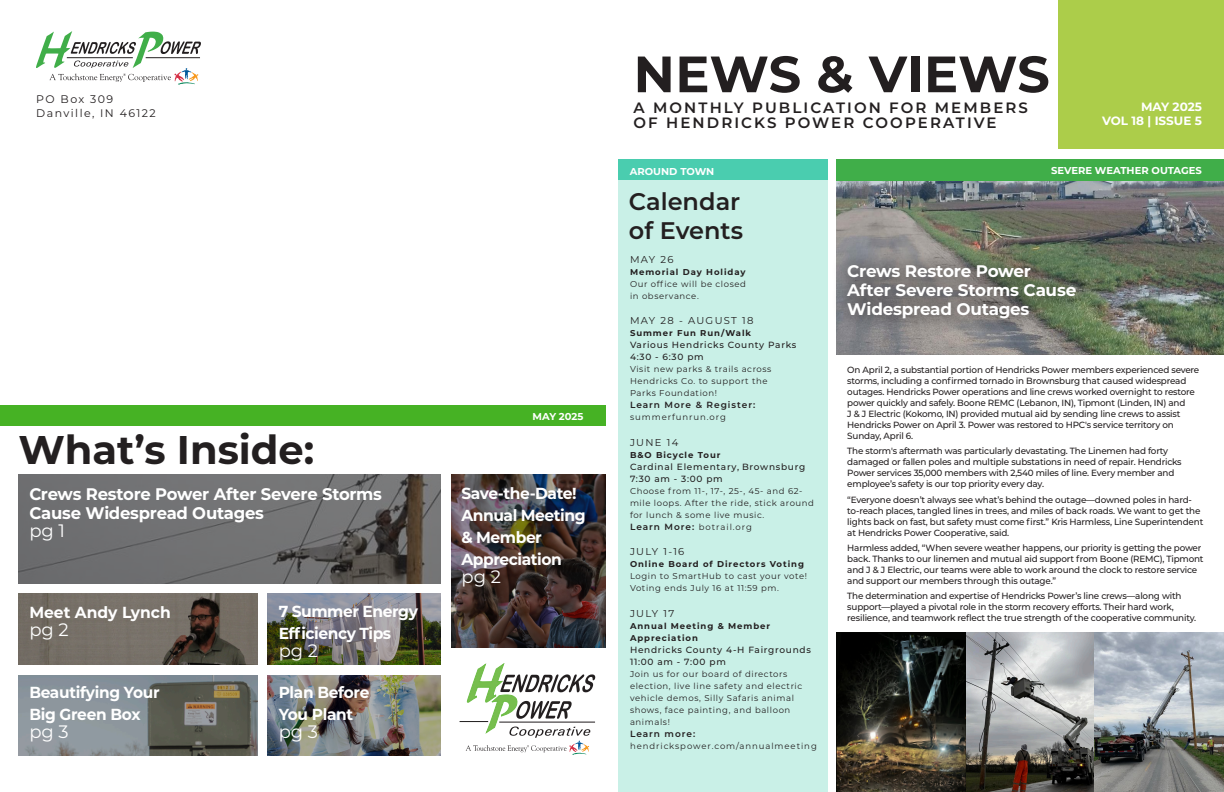
<style>
.page{position:relative;width:1224px;height:792px;background:#fff}
.page>*{position:absolute;margin:0;border:0;box-sizing:border-box;transform-origin:0 0}
.t1{font:700 51px "Montserrat";color:#231f20}
.t2{font:700 40px "Montserrat";color:#231f20}
.t3{font:600 24px "Montserrat";color:#231f20}
.t4{font:18px "Montserrat";color:#fff}
.t5{font:700 16.8px/19px "Montserrat";letter-spacing:-.015em;color:#fff}
.t6{font:700 16px/22px "Montserrat";letter-spacing:-.03em;color:#fff}
.t7{font:700 16px/22px "Montserrat";letter-spacing:-.03em;color:#fff;scale:.96 1}
.t8{font:700 16px "Montserrat";color:#fff}
.t9{font:600 15px "Montserrat";letter-spacing:.14em;color:#231f20}
.t10{font:700 12px/14.4px "Montserrat";color:#fff;text-align:right}
.t11{font:11px "Montserrat";letter-spacing:.13em;color:#231f20}
.t12{font:10px "Montserrat";letter-spacing:.13em;color:#231f20}
.t13{font:700 10px "Montserrat";color:#fff}
.t14{font:500 9px/11px "Montserrat";letter-spacing:-.02em;color:#231f20}
.t15{font:500 9px/12px "Montserrat";letter-spacing:.08em;color:#231f20}
.t16{font:600 9px "Montserrat";letter-spacing:.11em;color:#231f20}
.t17{font:8.5px/12px "Montserrat";letter-spacing:.07em;color:#231f20}
.t18{font:700 8.5px/12px "Montserrat";letter-spacing:.11em;color:#231f20}
.t19{font:8.5px "Montserrat";letter-spacing:.11em;color:#231f20}
.s1{font-weight:700}
.s2{font-weight:600;font-size:9px}
</style>
<div class="page">
<img style="left:966px;top:633px;width:128px;height:159px">
<svg style="left:1094px;top:633px;width:130px;height:159px;background:#93999d"></svg>
<img style="left:837px;top:181px;width:387px;height:173px">
<img style="left:837px;top:633px;width:129px;height:159px">
<img style="left:18px;top:474px;width:423px;height:110px">
<img style="left:267px;top:675px;width:174px;height:81px">
<img style="left:18px;top:593px;width:239px;height:72px">
<img style="left:451px;top:474px;width:155px;height:174px">
<img style="left:267px;top:593px;width:174px;height:72px">
<div style="left:1059px;top:0;width:165px;height:148px;background:#accd4a"></div>
<svg style="left:36px;top:31px;width:165px;height:54px"></svg>
<div style="left:0;top:405px;width:606px;height:20px;background:#46b224"></div>
<svg style="left:460px;top:663px;width:135px;height:92px"></svg>
<img style="left:18px;top:675px;width:239px;height:81px">
<div style="left:618px;top:173px;width:210px;height:619px;background:#c9f0e7"></div>
<div style="left:618px;top:160px;width:210px;height:20px;background:#4acdaf"></div>
<div style="left:837px;top:160px;width:387px;height:21px;background:#40ae49"></div>
<svg style="left:836px;top:249px;width:255px;height:86px;background:#73776e"></svg>
<p class="t11" style="left:36px;top:92px;width:78px">PO Box 309</p>
<p class="t11" style="left:36px;top:106px;width:121px">Danville, IN 46122</p>
<p class="t2" style="left:18px;top:421px;width:297px">What’s Inside:</p>
<p class="t5" style="left:29px;top:484px;width:354px">Crews Restore Power After Severe Storms<br>Cause Widespread Outages</p>
<p class="t4" style="left:29px;top:519px;width:37px">pg 1</p>
<p class="t8" style="left:29px;top:601px;width:143px">Meet Andy Lynch</p>
<p class="t4" style="left:29px;top:618px;width:41px">pg 2</p>
<p class="t7" style="left:29px;top:680px;width:137px">Beautifying Your<br>Big Green Box</p>
<p class="t4" style="left:29px;top:719px;width:41px">pg 3</p>
<p class="t6" style="left:279px;top:599px;width:141px">7 Summer Energy<br>Efficiency Tips</p>
<p class="t4" style="left:279px;top:638px;width:41px">pg 2</p>
<p class="t7" style="left:279px;top:680px;width:96px">Plan Before<br>You Plant</p>
<p class="t4" style="left:279px;top:719px;width:41px">pg 3</p>
<p class="t13" style="left:533px;top:409px;width:52px">MAY 2025</p>
<p class="t6" style="left:462px;top:482px;width:126px">Save-the-Date!<br>Annual Meeting &amp; Member<br>Appreciation</p>
<p class="t4" style="left:462px;top:565px;width:41px">pg 2</p>
<p class="t1" style="left:634px;top:37px;width:418px">NEWS &amp; VIEWS</p>
<p class="t9" style="left:634px;top:97px;width:396px">A MONTHLY PUBLICATION FOR MEMBERS</p>
<p class="t9" style="left:634px;top:112px;width:365px">OF HENDRICKS POWER COOPERATIVE</p>
<p class="t10" style="left:1102px;top:99px;width:101px">MAY 2025<br>VOL 18 | ISSUE 5</p>
<p class="t13" style="left:1051px;top:164px;width:152px">SEVERE WEATHER OUTAGES</p>
<p class="t13" style="left:630px;top:164px;width:86px">AROUND TOWN</p>
<p class="t3" style="left:629px;top:184px;width:113px">Calendar</p>
<p class="t3" style="left:629px;top:213px;width:116px">of Events</p>
<p class="t12" style="left:630px;top:252px;width:45px">MAY 26</p>
<p class="t17" style="left:630px;top:265px;width:117px;text-align:justify"><span class="s1">Memorial Day Holiday </span>Our office will be closed in observance.</p>
<p class="t12" style="left:630px;top:314px;width:125px">MAY 28 - AUGUST 18</p>
<p class="t18" style="left:630px;top:327px;width:123px">Summer Fun Run/Walk</p>
<p class="t15" style="left:630px;top:339px;width:168px">Various Hendricks County Parks<br>4:30 - 6:30 pm</p>
<p class="t17" style="left:630px;top:363px;width:143px">Visit new parks &amp; trails across<br>Hendricks Co. to support the<br>Parks Foundation!</p>
<p class="t16" style="left:630px;top:399px;width:127px">Learn More &amp; Register:</p>
<p class="t19" style="left:630px;top:411px;width:97px">summerfunrun.org</p>
<p class="t12" style="left:630px;top:435px;width:50px">JUNE 14</p>
<p class="t18" style="left:630px;top:448px;width:92px">B&amp;O Bicycle Tour</p>
<p class="t15" style="left:630px;top:460px;width:177px">Cardinal Elementary, Brownsburg<br>7:30 am - 3:00 pm</p>
<p class="t17" style="left:630px;top:484px;width:186px">Choose from 11-, 17-, 25-, 45- and 62- mile loops. After the ride, stick around for lunch &amp; some live music.<br><span class="s2">Learn More:</span> botrail.org</p>
<p class="t12" style="left:630px;top:545px;width:56px">JULY 1-16</p>
<p class="t17" style="left:630px;top:558px;width:178px"><span class="s1">Online Board of Directors Voting<br></span>Login to SmartHub to cast your vote!<br>Voting ends July 16 at 11:59 pm.</p>
<p class="t12" style="left:630px;top:606px;width:46px">JULY 17</p>
<p class="t18" style="left:630px;top:619px;width:142px">Annual Meeting &amp; Member<br>Appreciation</p>
<p class="t15" style="left:630px;top:643px;width:183px">Hendricks County 4-H Fairgrounds<br>11:00 am - 7:00 pm</p>
<p class="t17" style="left:630px;top:667px;width:174px">Join us for our board of directors election, live line safety and electric vehicle demos, Silly Safaris animal shows, face painting, and balloon animals!</p>
<p class="t16" style="left:630px;top:727px;width:67px">Learn more:</p>
<p class="t19" style="left:630px;top:740px;width:188px">hendrickspower.com/annualmeeting</p>
<p class="t5" style="left:847px;top:261px;width:231px">Crews Restore Power<br>After Severe Storms Cause<br>Widespread Outages</p>
<p class="t14" style="left:847px;top:364px;width:354px">On April 2, a substantial portion of Hendricks Power members experienced severe storms, including a confirmed tornado in Brownsburg that caused widespread outages. Hendricks Power operations and line crews worked overnight to restore power quickly and safely. Boone REMC (Lebanon, IN), Tipmont (Linden, IN) and<br>J &amp; J Electric (Kokomo, IN) provided mutual aid by sending line crews to assist Hendricks Power on April 3. Power was restored to HPC's service territory on Sunday, April 6.</p>
<p class="t14" style="left:847px;top:445px;width:336px">The storm's aftermath was particularly devastating. The Linemen had forty damaged or fallen poles and multiple substations in need of repair. Hendricks Power services 35,000 members with 2,540 miles of line. Every member and employee’s safety is our top priority every day.</p>
<p class="t14" style="left:847px;top:494px;width:358px">“Everyone doesn’t always see what’s behind the outage—downed poles in hard&shy;to-reach places, tangled lines in trees, and miles of back roads. We want to get the lights back on fast, but safety must come first.” Kris Harmless, Line Superintendent at Hendricks Power Cooperative, said.</p>
<p class="t14" style="left:847px;top:542px;width:358px">Harmless added, “When severe weather happens, our priority is getting the power back. Thanks to our linemen and mutual aid support from Boone (REMC), Tipmont and J &amp; J Electric, our teams were able to work around the clock to restore service and support our members through this outage.”</p>
<p class="t14" style="left:847px;top:590px;width:350px">The determination and expertise of Hendricks Power’s line crews—along with support—played a pivotal role in the storm recovery efforts. Their hard work, resilience, and teamwork reflect the true strength of the cooperative community.</p>
</div>
